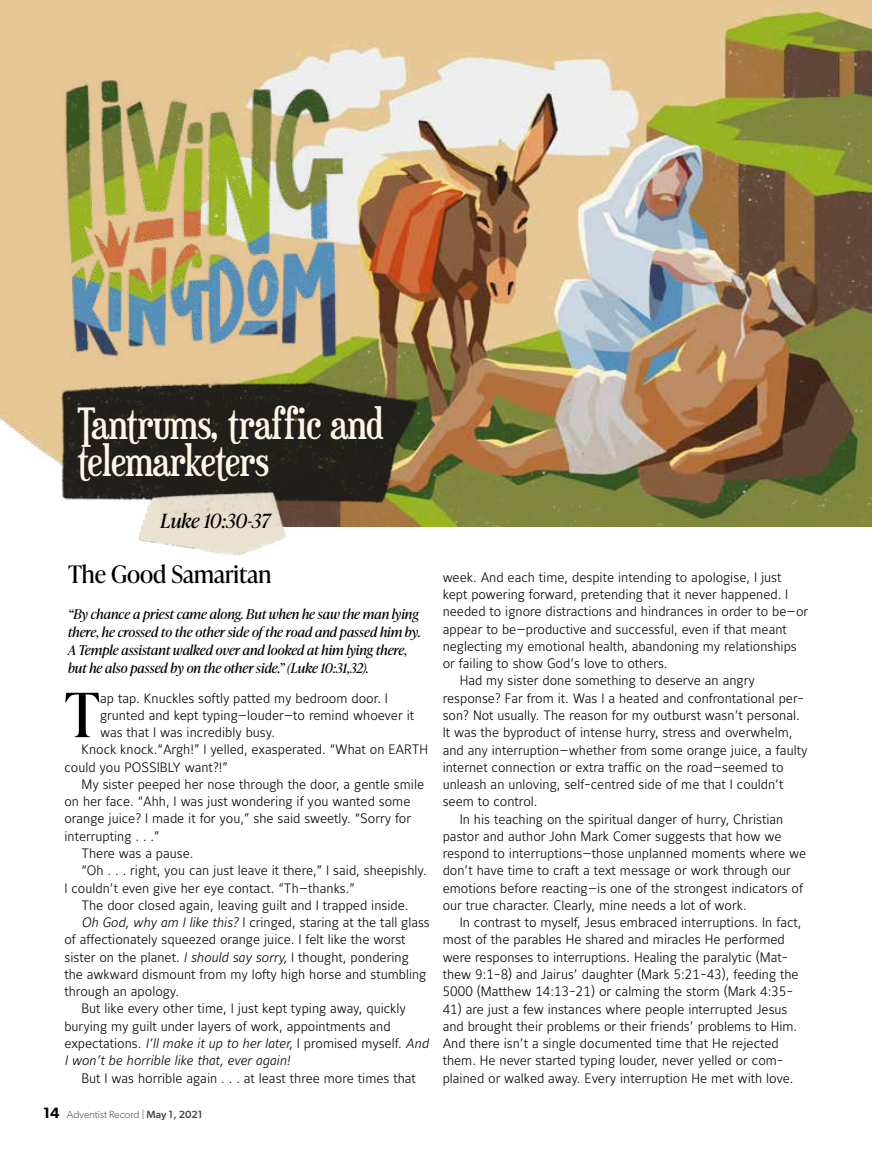
<style>
.page{position:relative;width:872px;height:1149px;background:#fff}
.page>*{position:absolute;margin:0;border:0;box-sizing:border-box;transform-origin:0 0}
.t1{font:60.9px "Ivy Presto Headline";color:#000}
.t2{font:42px/37.5px "Euphorigenic";letter-spacing:-.015em;color:#fff5e8}
.t3{font:24px "Ivy Presto Headline";color:#000}
.t4{font:italic 19.5px "Ivy Presto Headline";letter-spacing:-.02em;color:#000}
.t5{font:13.5px/17.2px "Maurea Light Tf";color:#000}
.t6{font:italic 13.5px/18px "Ivy Presto Headline";color:#000}
.t7{font:italic 300 13.5px "Maurea";color:#000}
.t8{font:300 10.5px "Gibson";color:#48464f}
.s1{font-family:"Maurea";font-weight:300;font-style:italic}
.s2{font-weight:600;font-size:15px;color:#000}
.s3{font-weight:500}
</style>
<div class="page">
<img style="left:0;top:0;width:872px;height:526px">
<img style="left:0;top:0;width:351px;height:364px">
<img style="left:17px;top:361px;width:419px;height:142px">
<img style="left:103px;top:470px;width:196px;height:86px">
<h2 class="t2" style="left:77px;top:404px;width:307px">Tantrums, traffic and telemarketers</h2>
<h3 class="t4" style="left:161px;top:506px;width:111px">Luke 10:30-37</h3>
<h3 class="t3" style="left:68px;top:557px;width:205px">The Good Samaritan</h3>
<p class="t6" style="left:68px;top:604px;width:354px">“By chance a priest came along. But when he saw the man lying there, he crossed to the other side of the road and passed him by.<br>A Temple assistant walked over and looked at him lying there, but he also passed by on the other side.” (Luke 10:31,32).</p>
<h1 class="t1" style="left:64px;top:671px;width:37px">T</h1>
<p class="t5" style="left:100px;top:689px;width:289px">ap tap. Knuckles softly patted my bedroom door. I</p>
<p class="t5" style="left:100px;top:707px;width:315px">grunted and kept typing—louder—to remind whoever it</p>
<p class="t5" style="left:100px;top:724px;width:176px">was that I was incredibly busy.</p>
<p class="t5" style="left:81px;top:741px;width:348px">Knock knock.“Argh!” I yelled, exasperated. “What on EARTH</p>
<p class="t5" style="left:64px;top:758px;width:165px">could you POSSIBLY want?!”</p>
<p class="t5" style="left:81px;top:776px;width:344px">My sister peeped her nose through the door, a gentle smile</p>
<p class="t5" style="left:64px;top:793px;width:347px">on her face. “Ahh, I was just wondering if you wanted some</p>
<p class="t5" style="left:64px;top:810px;width:348px">orange juice? I made it for you,” she said sweetly. “Sorry for</p>
<p class="t5" style="left:64px;top:827px;width:97px">interrupting . . .”</p>
<p class="t5" style="left:81px;top:845px;width:114px">There was a pause.</p>
<p class="t5" style="left:81px;top:862px;width:347px">“Oh . . . right, you can just leave it there,” I said, sheepishly.</p>
<p class="t5" style="left:64px;top:879px;width:292px">I couldn’t even give her eye contact. “Th—thanks.”</p>
<p class="t5" style="left:81px;top:896px;width:328px">The door closed again, leaving guilt and I trapped inside.</p>
<p class="t5" style="left:81px;top:914px;width:350px"><span class="s1">Oh God, why am I like this?</span> I cringed, staring at the tall glass</p>
<p class="t5" style="left:64px;top:931px;width:343px">of affectionately squeezed orange juice. I felt like the worst</p>
<p class="t5" style="left:64px;top:948px;width:346px">sister on the planet. <span class="s1">I should say sorry,</span> I thought, pondering</p>
<p class="t5" style="left:64px;top:965px;width:363px">the awkward dismount from my lofty high horse and stumbling</p>
<p class="t5" style="left:64px;top:983px;width:116px">through an apology.</p>
<p class="t5" style="left:81px;top:1000px;width:326px">But like every other time, I just kept typing away, quickly</p>
<p class="t5" style="left:64px;top:1017px;width:328px">burying my guilt under layers of work, appointments and</p>
<p class="t5" style="left:64px;top:1035px;width:366px">expectations. <span class="s1">I’ll make it up to her later,</span> I promised myself. <span class="s1">And</span></p>
<p class="t7" style="left:64px;top:1052px;width:227px">I won’t be horrible like that, ever again!</p>
<p class="t5" style="left:81px;top:1069px;width:336px">But I was horrible again . . . at least three more times that</p>
<p class="t8" style="left:43px;top:1107px;width:161px"><span class="s2">14</span> Adventist Record | <span class="s3">May 1, 2021</span></p>
<p class="t5" style="left:443px;top:569px;width:340px">week. And each time, despite intending to apologise, I just</p>
<p class="t5" style="left:443px;top:586px;width:347px">kept powering forward, pretending that it never happened. I</p>
<p class="t5" style="left:443px;top:603px;width:367px">needed to ignore distractions and hindrances in order to be—or</p>
<p class="t5" style="left:443px;top:621px;width:346px">appear to be—productive and successful, even if that meant</p>
<p class="t5" style="left:443px;top:638px;width:355px">neglecting my emotional health, abandoning my relationships</p>
<p class="t5" style="left:443px;top:655px;width:226px">or failing to show God’s love to others.</p>
<p class="t5" style="left:460px;top:672px;width:296px">Had my sister done something to deserve an angry</p>
<p class="t5" style="left:443px;top:690px;width:363px">response? Far from it. Was I a heated and confrontational per-</p>
<p class="t5" style="left:443px;top:707px;width:358px">son? Not usually. The reason for my outburst wasn’t personal.</p>
<p class="t5" style="left:443px;top:724px;width:351px">It was the byproduct of intense hurry, stress and overwhelm,</p>
<p class="t5" style="left:443px;top:741px;width:366px">and any interruption—whether from some orange juice, a faulty</p>
<p class="t5" style="left:443px;top:759px;width:342px">internet connection or extra traffic on the road—seemed to</p>
<p class="t5" style="left:443px;top:776px;width:342px">unleash an unloving, self-centred side of me that I couldn’t</p>
<p class="t5" style="left:443px;top:793px;width:96px">seem to control.</p>
<p class="t5" style="left:460px;top:810px;width:325px">In his teaching on the spiritual danger of hurry, Christian</p>
<p class="t5" style="left:443px;top:828px;width:340px">pastor and author John Mark Comer suggests that how we</p>
<p class="t5" style="left:443px;top:845px;width:365px">respond to interruptions—those unplanned moments where we</p>
<p class="t5" style="left:443px;top:862px;width:350px">don’t have time to craft a text message or work through our</p>
<p class="t5" style="left:443px;top:879px;width:362px">emotions before reacting—is one of the strongest indicators of</p>
<p class="t5" style="left:443px;top:897px;width:305px">our true character. Clearly, mine needs a lot of work.</p>
<p class="t5" style="left:460px;top:914px;width:343px">In contrast to myself, Jesus embraced interruptions. In fact,</p>
<p class="t5" style="left:443px;top:931px;width:344px">most of the parables He shared and miracles He performed</p>
<p class="t5" style="left:443px;top:948px;width:347px">were responses to interruptions. Healing the paralytic (Mat-</p>
<p class="t5" style="left:443px;top:966px;width:357px">thew 9:1-8) and Jairus’ daughter (Mark 5:21-43), feeding the</p>
<p class="t5" style="left:443px;top:983px;width:352px">5000 (Matthew 14:13-21) or calming the storm (Mark 4:35-</p>
<p class="t5" style="left:443px;top:1000px;width:356px">41) are just a few instances where people interrupted Jesus and brought their problems or their friends’ problems to Him.<br>And there isn’t a single documented time that He rejected them. He never started typing louder, never yelled or com&shy;plained or walked away. Every interruption He met with love.</p>
</div>
